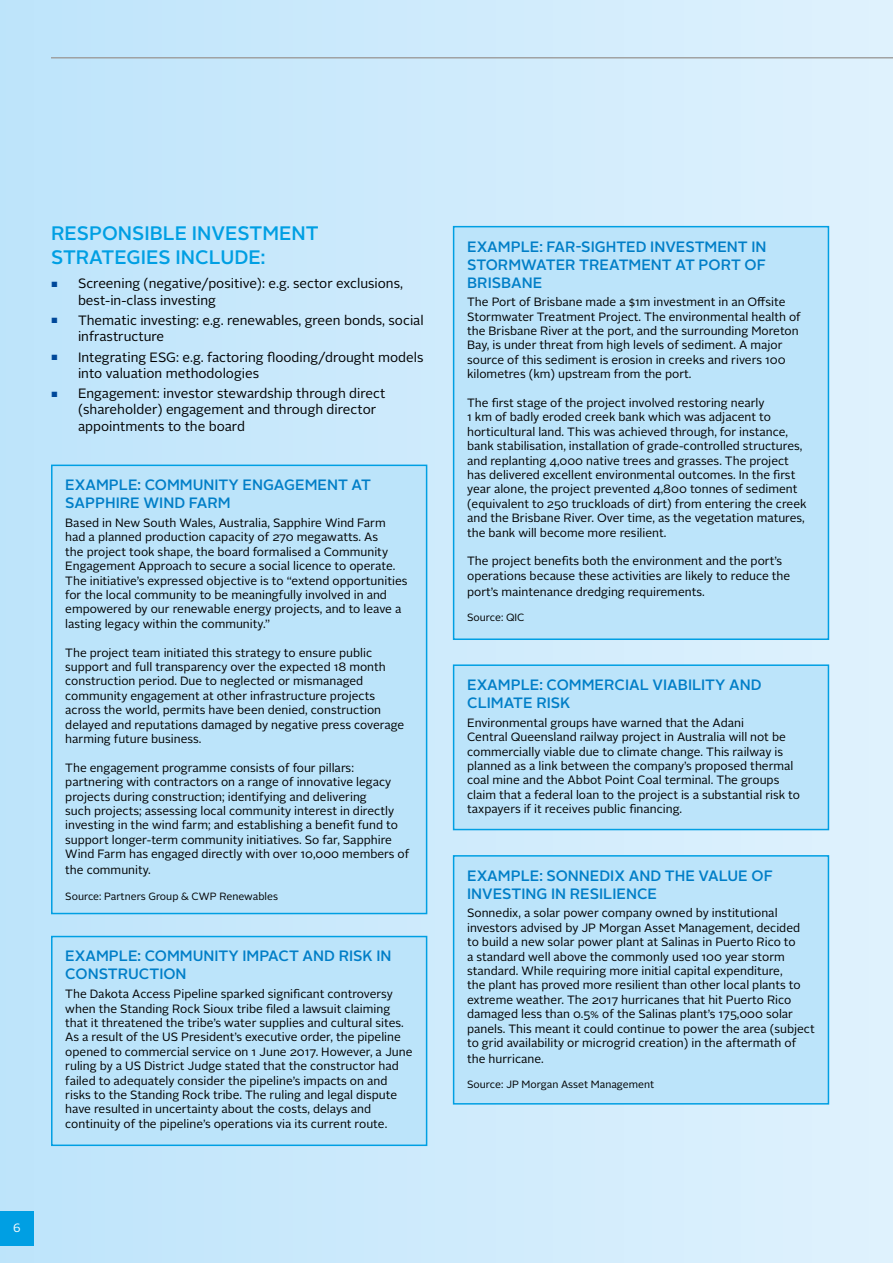
<style>
.page{position:relative;width:893px;height:1263px;background:#fff}
.page>*{position:absolute;margin:0;border:0;box-sizing:border-box;transform-origin:0 0}
.t1{font:500 19.5px/23.4px "Alright Sans";color:#009fe3}
.t2{font:500 15px/18px "Alright Sans";color:#007ec7}
.t3{font:13.5px/16.2px "Alright Sans";color:#000}
.t4{font:12px/14.4px "Alright Sans";color:#000}
.t5{font:12px "Alright Sans";color:#fff}
.t6{font:10.5px "Alright Sans";color:#000}
.s1{font-size:7.5px;color:#00489a}
</style>
<div class="page">
<div style="left:0;top:0;width:893px;height:1263px;background:linear-gradient(to right,#bde4fa,#dff1fd)"></div>
<div style="left:0;top:1212px;width:34px;height:34px;background:#009fe3"></div>
<hr style="left:51px;top:57px;width:842px;height:1px;background:#9d9d9c">
<div style="left:52px;top:465px;width:375px;height:448px;background:#bce4fa"></div>
<div style="left:51px;top:465px;width:376px;height:449px;border:2px solid #009fe3"></div>
<div style="left:454px;top:227px;width:374px;height:412px;background:#bce4fa"></div>
<div style="left:453px;top:226px;width:376px;height:414px;border:2px solid #009fe3"></div>
<div style="left:454px;top:665px;width:374px;height:164px;background:#bce4fa"></div>
<div style="left:453px;top:664px;width:376px;height:166px;border:2px solid #009fe3"></div>
<div style="left:52px;top:936px;width:375px;height:209px;background:#bce4fa"></div>
<div style="left:51px;top:936px;width:376px;height:210px;border:2px solid #009fe3"></div>
<div style="left:454px;top:856px;width:374px;height:248px;background:#bce4fa"></div>
<div style="left:453px;top:855px;width:376px;height:249px;border:2px solid #009fe3"></div>
<h1 class="t1" style="left:51px;top:222px;width:269px">RESPONSIBLE INVESTMENT<br>STRATEGIES INCLUDE:</h1>
<p class="t3" style="left:78px;top:276px;width:327px;text-indent:-27px"><span class="s1">■</span> Screening (negative/positive): e.g. sector exclusions, best-in-class investing</p>
<p class="t3" style="left:78px;top:312px;width:347px;text-indent:-27px"><span class="s1">■</span> Thematic investing: e.g. renewables, green bonds, social infrastructure</p>
<p class="t3" style="left:78px;top:349px;width:347px;text-indent:-27px"><span class="s1">■</span> Integrating ESG: e.g. factoring flooding/drought models into valuation methodologies</p>
<p class="t3" style="left:78px;top:386px;width:309px;text-indent:-27px"><span class="s1">■</span> Engagement: investor stewardship through direct (shareholder) engagement and through director appointments to the board</p>
<p class="t2" style="left:65px;top:476px;width:307px">EXAMPLE: COMMUNITY ENGAGEMENT AT<br>SAPPHIRE WIND FARM</p>
<p class="t4" style="left:65px;top:516px;width:344px">Based in New South Wales, Australia, Sapphire Wind Farm had a planned production capacity of 270 megawatts. As<br>the project took shape, the board formalised a Community Engagement Approach to secure a social licence to operate.<br>The initiative’s expressed objective is to “extend opportunities for the local community to be meaningfully involved in and empowered by our renewable energy projects, and to leave a lasting legacy within the community.”</p>
<p class="t4" style="left:65px;top:645px;width:341px">The project team initiated this strategy to ensure public support and full transparency over the expected 18 month construction period. Due to neglected or mismanaged community engagement at other infrastructure projects across the world, permits have been denied, construction delayed and reputations damaged by negative press coverage harming future business.</p>
<p class="t4" style="left:65px;top:760px;width:346px">The engagement programme consists of four pillars: partnering with contractors on a range of innovative legacy projects during construction; identifying and delivering<br>such projects; assessing local community interest in directly investing in the wind farm; and establishing a benefit fund to support longer-term community initiatives. So far, Sapphire Wind Farm has engaged directly with over 10,000 members of</p>
<p class="t4" style="left:65px;top:863px;width:87px">the community.</p>
<p class="t6" style="left:65px;top:889px;width:214px">Source: Partners Group &amp; CWP Renewables</p>
<p class="t2" style="left:65px;top:947px;width:328px">EXAMPLE: COMMUNITY IMPACT AND RISK IN<br>CONSTRUCTION</p>
<p class="t4" style="left:65px;top:987px;width:349px">The Dakota Access Pipeline sparked significant controversy when the Standing Rock Sioux tribe filed a lawsuit claiming that it threatened the tribe’s water supplies and cultural sites.<br>As a result of the US President’s executive order, the pipeline opened to commercial service on 1 June 2017. However, a June ruling by a US District Judge stated that the constructor had failed to adequately consider the pipeline’s impacts on and risks to the Standing Rock tribe. The ruling and legal dispute have resulted in uncertainty about the costs, delays and continuity of the pipeline’s operations via its current route.</p>
<p class="t5" style="left:13px;top:1220px;width:9px">6</p>
<p class="t2" style="left:467px;top:237px;width:301px;text-align:justify">EXAMPLE: FAR-SIGHTED INVESTMENT IN STORMWATER TREATMENT AT PORT OF BRISBANE</p>
<p class="t4" style="left:467px;top:295px;width:335px">The Port of Brisbane made a $1m investment in an Offsite Stormwater Treatment Project. The environmental health of the Brisbane River at the port, and the surrounding Moreton Bay, is under threat from high levels of sediment. A major source of this sediment is erosion in creeks and rivers 100 kilometres (km) upstream from the port.</p>
<p class="t4" style="left:467px;top:396px;width:341px">The first stage of the project involved restoring nearly<br>1 km of badly eroded creek bank which was adjacent to horticultural land. This was achieved through, for instance, bank stabilisation, installation of grade-controlled structures, and replanting 4,000 native trees and grasses. The project has delivered excellent environmental outcomes. In the first year alone, the project prevented 4,800 tonnes of sediment (equivalent to 250 truckloads of dirt) from entering the creek and the Brisbane River. Over time, as the vegetation matures, the bank will become more resilient.</p>
<p class="t4" style="left:467px;top:554px;width:325px">The project benefits both the environment and the port’s operations because these activities are likely to reduce the</p>
<p class="t4" style="left:467px;top:585px;width:239px">port’s maintenance dredging requirements.</p>
<p class="t6" style="left:467px;top:610px;width:59px">Source: QIC</p>
<p class="t2" style="left:467px;top:676px;width:296px">EXAMPLE: COMMERCIAL VIABILITY AND<br>CLIMATE RISK</p>
<p class="t4" style="left:467px;top:716px;width:334px">Environmental groups have warned that the Adani<br>Central Queensland railway project in Australia will not be commercially viable due to climate change. This railway is planned as a link between the company’s proposed thermal coal mine and the Abbot Point Coal terminal. The groups claim that a federal loan to the project is a substantial risk to taxpayers if it receives public financing.</p>
<p class="t2" style="left:467px;top:867px;width:307px">EXAMPLE: SONNEDIX AND THE VALUE OF<br>INVESTING IN RESILIENCE</p>
<p class="t4" style="left:467px;top:906px;width:349px">Sonnedix, a solar power company owned by institutional investors advised by JP Morgan Asset Management, decided to build a new solar power plant at Salinas in Puerto Rico to<br>a standard well above the commonly used 100 year storm standard. While requiring more initial capital expenditure,<br>the plant has proved more resilient than other local plants to extreme weather. The 2017 hurricanes that hit Puerto Rico damaged less than 0.5% of the Salinas plant’s 175,000 solar panels. This meant it could continue to power the area (subject to grid availability or microgrid creation) in the aftermath of</p>
<p class="t4" style="left:467px;top:1052px;width:78px">the hurricane.</p>
<p class="t6" style="left:467px;top:1078px;width:189px">Source: JP Morgan Asset Management</p>
</div>
